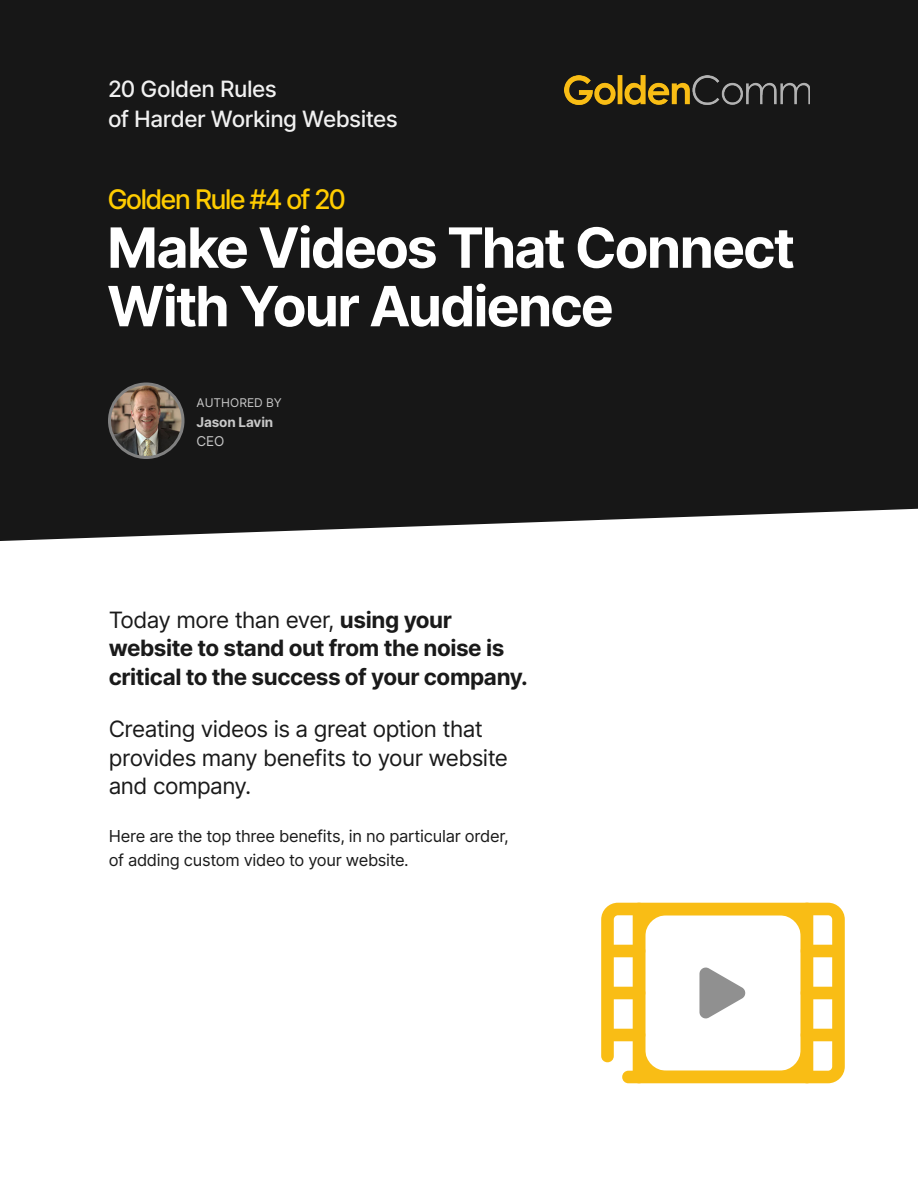
<style>
.page{position:relative;width:918px;height:1188px;background:#fff}
.page>*{position:absolute;margin:0;border:0;box-sizing:border-box;transform-origin:0 0}
.lead{font:700 55.5px/58.5px "Inter Tight";letter-spacing:-.005em;color:#fff}
.lead-2{font:500 27px "Inter Tight";letter-spacing:-.02em;color:#fc0}
.lead-3{font:700 22.5px/28.5px "Inter";letter-spacing:-.02em;color:#1a1a1a}
.lead-4{font:22.5px/28.5px "Inter";letter-spacing:-.025em;color:#1a1a1a}
.lead-5{font:500 22.5px/30px "Inter";letter-spacing:-.02em;color:#f1f1f1}
.t1{font:16.5px/24px "Inter";letter-spacing:-.02em;color:#1a1a1a}
.small{font:700 13.5px/19.5px "Inter";letter-spacing:-.01em;color:#c8c8c8}
.small-2{font:12px "Inter";color:#c8c8c8}
.s1{font-weight:400}
</style>
<div class="page">
<div style="left:0;top:0;width:918px;height:541px;background:#171717"></div>
<img style="left:565px;top:75px;width:245px;height:29px">
<svg style="left:601px;top:903px;width:244px;height:180px"></svg>
<img style="left:110px;top:384px;width:73px;height:74px;border-radius:37px">
<div style="left:108px;top:382px;width:76px;height:77px;border:3px solid #808080;border-radius:50%"></div>
<p class="lead-5" style="left:108px;top:73px;width:291px">20 Golden Rules<br>of Harder Working Websites</p>
<p class="lead-2" style="left:108px;top:180px;width:239px">Golden Rule #4 of 20</p>
<p class="lead" style="left:108px;top:217px;width:688px">Make Videos That Connect<br>With Your Audience</p>
<p class="small-2" style="left:197px;top:394px;width:87px">AUTHORED BY</p>
<p class="small" style="left:196px;top:411px;width:78px">Jason Lavin<br><span class="s1">CEO</span></p>
<p class="lead-3" style="left:109px;top:605px;width:421px"><span class="s1">Today more than ever,</span> using your website to stand out from the noise is critical to the success of your company.</p>
<p class="lead-4" style="left:109px;top:714px;width:401px">Creating videos is a great option that provides many benefits to your website and company.</p>
<p class="t1" style="left:109px;top:824px;width:402px">Here are the top three benefits, in no particular order, of adding custom video to your website.</p>
</div>
